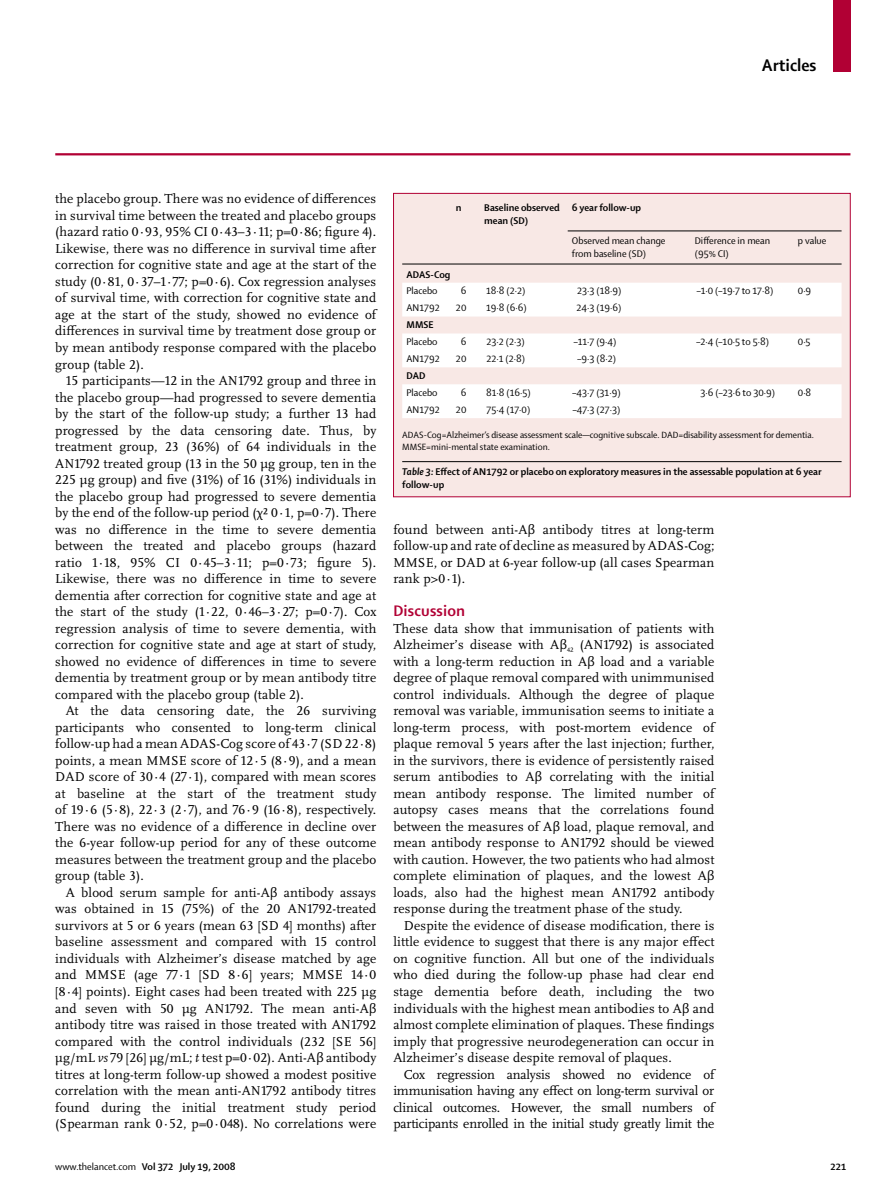
<style>
.page{position:relative;width:893px;height:1200px;background:#fff}
.page>*{position:absolute;margin:0;border:0;box-sizing:border-box;transform-origin:0 0}
.t1{font:700 18px "Shaker 2 Lancet";color:#000}
.t2{font:700 16.5px "Shaker 2 Lancet";letter-spacing:.01em;color:#b10034}
.t3{font:13.5px/16.5px "Scala Lancet Pro";letter-spacing:.01em;color:#000;text-align:justify}
.t4{font:10.5px/12.8px "Shaker 2 Lancet";color:#000}
.t5{font:700 10.5px/12.8px "Shaker 2 Lancet";letter-spacing:.005em;color:#000}
.t6{font:9.75px/12.8px "Shaker 2 Lancet";color:#000}
.s1{font-style:italic}
.s2{font-weight:700}
</style>
<div class="page">
<div style="left:833px;top:0;width:17px;height:71px;background:#b10034"></div>
<hr style="left:55px;top:153px;width:795px;height:2px;background:#b10034">
<div style="left:393px;top:193px;width:457px;height:303px;background:#f8e8e5"></div>
<hr style="left:402px;top:461px;width:440px;height:1px;background:#000">
<svg style="left:402px;top:283px;width:440px;height:135px;fill:#fff"></svg>
<hr style="left:568px;top:230px;width:274px;height:1px;background:#000">
<hr style="left:402px;top:264px;width:440px;height:1px;background:#000">
<div style="left:393px;top:193px;width:457px;height:304px;border:1px solid #b10034"></div>
<h1 class="t1" style="left:762px;top:58px;width:56px">Articles</h1>
<p class="t3" style="left:55px;top:192px;width:323px">the placebo group. There was no evidence of differences in survival time between the treated and placebo groups (hazard ratio 0·93, 95% CI 0·43–3·11; p=0·86; figure 4).<br>Likewise, there was no difference in survival time after correction for cognitive state and age at the start of the study (0·81, 0·37–1·77; p=0·6). Cox regression analyses of survival time, with correction for cognitive state and age at the start of the study, showed no evidence of differences in survival time by treatment dose group or by mean antibody response compared with the placebo group (table 2).</p>
<p class="t3" style="left:55px;top:373px;width:323px;text-indent:11px">15 participants—12 in the AN1792 group and three in the placebo group—had progressed to severe dementia by the start of the follow-up study; a further 13 had progressed by the data censoring date. Thus, by treatment group, 23 (36%) of 64 individuals in the AN1792 treated group (13 in the 50 μg group, ten in the 225 μg group) and five (31%) of 16 (31%) individuals in the placebo group had progressed to severe dementia by the end of the follow-up period (χ² 0·1, p=0·7). There was no difference in the time to severe dementia between the treated and placebo groups (hazard ratio 1·18, 95% CI 0·45–3·11; p=0·73; figure 5).<br>Likewise, there was no difference in time to severe dementia after correction for cognitive state and age at the start of the study (1·22, 0·46–3·27; p=0·7). Cox regression analysis of time to severe dementia, with correction for cognitive state and age at start of study, showed no evidence of differences in time to severe dementia by treatment group or by mean antibody titre compared with the placebo group (table 2).</p>
<p class="t3" style="left:55px;top:703px;width:323px;text-indent:11px">At the data censoring date, the 26 surviving participants who consented to long-term clinical follow-up had a mean ADAS-Cog score of 43·7 (SD 22·8) points, a mean MMSE score of 12·5 (8·9), and a mean DAD score of 30·4 (27·1), compared with mean scores at baseline at the start of the treatment study of 19·6 (5·8), 22·3 (2·7), and 76·9 (16·8), respectively.<br>There was no evidence of a difference in decline over the 6-year follow-up period for any of these outcome measures between the treatment group and the placebo group (table 3).</p>
<p class="t3" style="left:55px;top:885px;width:323px;text-indent:11px">A blood serum sample for anti-Aβ antibody assays was obtained in 15 (75%) of the 20 AN1792-treated survivors at 5 or 6 years (mean 63 [SD 4] months) after baseline assessment and compared with 15 control individuals with Alzheimer’s disease matched by age and MMSE (age 77·1 [SD 8·6] years; MMSE 14·0 [8·4] points). Eight cases had been treated with 225 µg and seven with 50 µg AN1792. The mean anti-Aβ antibody titre was raised in those treated with AN1792 compared with the control individuals (232 [SE 56] µg/mL <span class="s1">vs</span> 79 [26] µg/mL; <span class="s1">t</span> test p=0·02). Anti-Aβ antibody titres at long-term follow-up showed a modest positive correlation with the mean anti-AN1792 antibody titres found during the initial treatment study period (Spearman rank 0·52, p=0·048). No correlations were</p>
<p class="t5" style="left:456px;top:202px;width:7px">n</p>
<p class="t5" style="left:484px;top:202px;width:77px">Baseline observed mean (SD)</p>
<p class="t5" style="left:572px;top:202px;width:71px">6 year follow-up</p>
<p class="t4" style="left:572px;top:235px;width:95px">Observed mean change from baseline (SD)</p>
<p class="t4" style="left:695px;top:235px;width:77px">Difference in mean (95% CI)</p>
<p class="t4" style="left:798px;top:235px;width:30px">p value</p>
<p class="t5" style="left:406px;top:268px;width:45px">ADAS-Cog</p>
<p class="t4" style="left:406px;top:285px;width:33px">Placebo</p>
<p class="t4" style="left:461px;top:285px;width:7px">6</p>
<p class="t4" style="left:486px;top:285px;width:41px">18·8 (2·2)</p>
<p class="t4" style="left:577px;top:285px;width:46px">23·3 (18·9)</p>
<p class="t4" style="left:697px;top:285px;width:78px">–1·0 (–19·7 to 17·8)</p>
<p class="t4" style="left:798px;top:285px;width:15px">0·9</p>
<p class="t4" style="left:406px;top:302px;width:35px">AN1792</p>
<p class="t4" style="left:456px;top:302px;width:12px">20</p>
<p class="t4" style="left:486px;top:302px;width:42px">19·8 (6·6)</p>
<p class="t4" style="left:577px;top:302px;width:46px">24·3 (19·6)</p>
<p class="t5" style="left:406px;top:319px;width:29px">MMSE</p>
<p class="t4" style="left:406px;top:336px;width:33px">Placebo</p>
<p class="t4" style="left:461px;top:336px;width:7px">6</p>
<p class="t4" style="left:486px;top:336px;width:40px">23·2 (2·3)</p>
<p class="t4" style="left:574px;top:336px;width:44px">–11·7 (9·4)</p>
<p class="t4" style="left:696px;top:336px;width:74px">–2·4 (–10·5 to 5·8)</p>
<p class="t4" style="left:798px;top:336px;width:14px">0·5</p>
<p class="t4" style="left:406px;top:353px;width:35px">AN1792</p>
<p class="t4" style="left:456px;top:353px;width:12px">20</p>
<p class="t4" style="left:486px;top:353px;width:40px">22·1 (2·8)</p>
<p class="t4" style="left:578px;top:353px;width:40px">–9·3 (8·2)</p>
<p class="t5" style="left:406px;top:370px;width:21px">DAD</p>
<p class="t4" style="left:406px;top:387px;width:33px">Placebo</p>
<p class="t4" style="left:461px;top:387px;width:7px">6</p>
<p class="t4" style="left:486px;top:387px;width:46px">81·8 (16·5)</p>
<p class="t4" style="left:573px;top:387px;width:50px">–43·7 (31·9)</p>
<p class="t4" style="left:700px;top:387px;width:76px">3·6 (–23·6 to 30·9)</p>
<p class="t4" style="left:798px;top:387px;width:15px">0·8</p>
<p class="t4" style="left:406px;top:404px;width:35px">AN1792</p>
<p class="t4" style="left:456px;top:404px;width:12px">20</p>
<p class="t4" style="left:487px;top:404px;width:45px">75·4 (17·0)</p>
<p class="t4" style="left:573px;top:404px;width:49px">–47·3 (27·3)</p>
<p class="t6" style="left:402px;top:429px;width:413px">ADAS-Cog=Alzheimer’s disease assessment scale—cognitive subscale. DAD=disability assessment for dementia.<br>MMSE=mini-mental state examination.</p>
<p class="t5" style="left:402px;top:465px;width:421px;line-height:13.5px"><span class="s1">Table 3:</span> Effect of AN1792 or placebo on exploratory measures in the assessable population at 6 year follow-up</p>
<p class="t3" style="left:393px;top:521px;width:323px">found between anti-Aβ antibody titres at long-term follow-up and rate of decline as measured by ADAS-Cog; MMSE, or DAD at 6-year follow-up (all cases Spearman rank p&gt;0·1).</p>
<p class="t2" style="left:393px;top:604px;width:73px">Discussion</p>
<p class="t3" style="left:393px;top:621px;width:323px">These data show that immunisation of patients with Alzheimer’s disease with Aβ<sub>42</sub> (AN1792) is associated with a long-term reduction in Aβ load and a variable degree of plaque removal compared with unimmunised control individuals. Although the degree of plaque removal was variable, immunisation seems to initiate a long-term process, with post-mortem evidence of plaque removal 5 years after the last injection; further, in the survivors, there is evidence of persistently raised serum antibodies to Aβ correlating with the initial mean antibody response. The limited number of autopsy cases means that the correlations found between the measures of Aβ load, plaque removal, and mean antibody response to AN1792 should be viewed with caution. However, the two patients who had almost complete elimination of plaques, and the lowest Aβ loads, also had the highest mean AN1792 antibody response during the treatment phase of the study.</p>
<p class="t3" style="left:393px;top:918px;width:323px;text-indent:11px">Despite the evidence of disease modification, there is little evidence to suggest that there is any major effect on cognitive function. All but one of the individuals who died during the follow-up phase had clear end stage dementia before death, including the two individuals with the highest mean antibodies to Aβ and almost complete elimination of plaques. These findings imply that progressive neurodegeneration can occur in Alzheimer’s disease despite removal of plaques.</p>
<p class="t3" style="left:393px;top:1066px;width:323px;text-indent:11px">Cox regression analysis showed no evidence of immunisation having any effect on long-term survival or clinical outcomes. However, the small numbers of participants enrolled in the initial study greatly limit the</p>
<p class="t4" style="left:55px;top:1160px;width:182px">www.thelancet.com <span class="s2">Vol 372 July 19, 2008</span></p>
<p class="t5" style="left:831px;top:1160px;width:17px">221</p>
</div>
